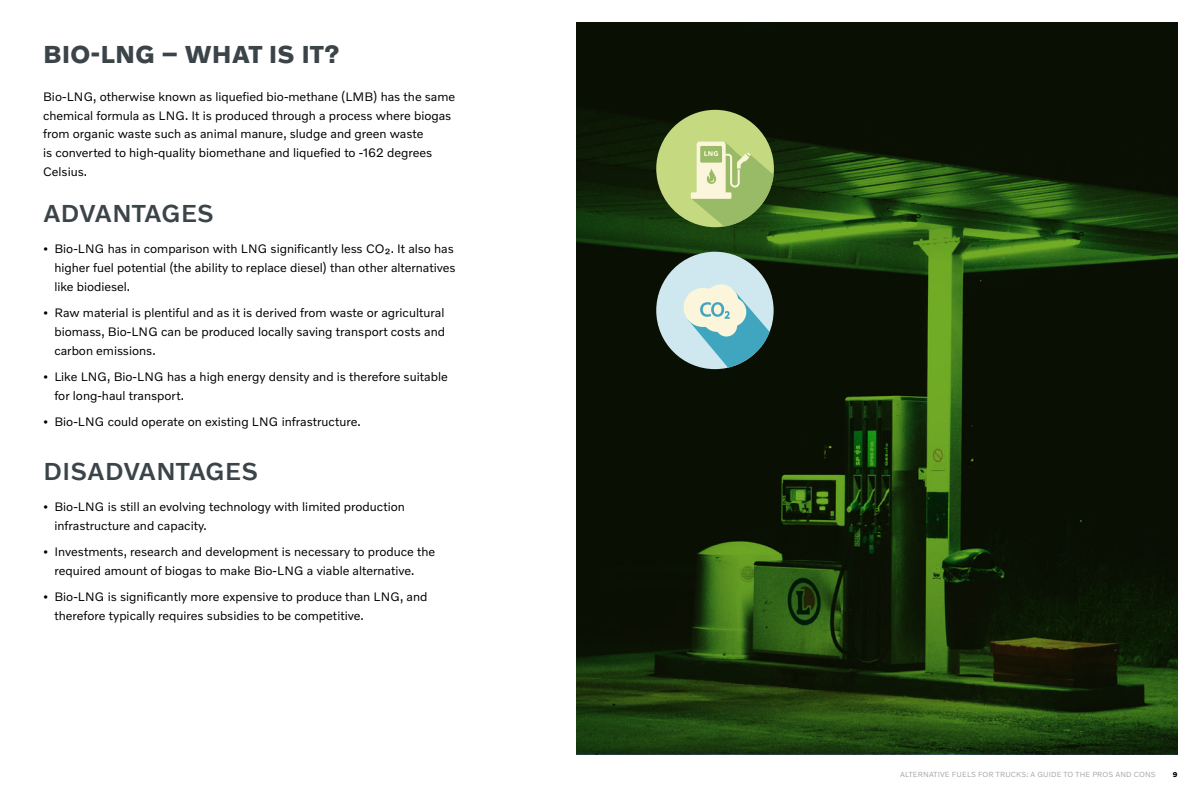
<style>
.page{position:relative;width:1200px;height:800px;background:#fff}
.page>*{position:absolute;margin:0;border:0;box-sizing:border-box;transform-origin:0 0}
.t1{font:500 25px "Volvo Novum";letter-spacing:.005em;color:#3b4448}
.t2{font:700 25px "Volvo Novum";letter-spacing:.02em;color:#3b4448}
.t3{font:12.5px/18.8px "Volvo Novum";color:#000}
.t4{font:300 7.5px "Volvo Novum";letter-spacing:.02em;color:#9b9c9c}
.t5{font:700 7.12px "Volvo Novum";color:#000}
</style>
<div class="page">
<svg style="left:576px;top:22px;width:602px;height:732px;background:#142508"></svg>
<div style="left:656px;top:252px;width:118px;height:117px;background:#cfe8f0;border-radius:50%"></div>
<svg style="left:684px;top:284px;width:85px;height:84px"></svg>
<div style="left:656px;top:110px;width:118px;height:117px;background:#c4d980;border-radius:50%"></div>
<svg style="left:691px;top:142px;width:83px;height:85px"></svg>
<h1 class="t2" style="left:43px;top:39px;width:298px">BIO-LNG – WHAT IS IT?</h1>
<p class="t3" style="left:43px;top:87px;width:414px">Bio-LNG, otherwise known as liquefied bio-methane (LMB) has the same chemical formula as LNG. It is produced through a process where biogas from organic waste such as animal manure, sludge and green waste<br>is converted to high-quality biomethane and liquefied to -162 degrees Celsius.</p>
<h1 class="t1" style="left:43px;top:198px;width:172px">ADVANTAGES</h1>
<p class="t3" style="left:54px;top:239px;width:403px;text-indent:-11px">• Bio-LNG has in comparison with LNG significantly less CO₂. It also has higher fuel potential (the ability to replace diesel) than other alternatives like biodiesel.</p>
<p class="t3" style="left:54px;top:303px;width:392px;text-align:justify;text-indent:-11px">• Raw material is plentiful and as it is derived from waste or agricultural biomass, Bio-LNG can be produced locally saving transport costs and carbon emissions.</p>
<p class="t3" style="left:54px;top:367px;width:395px;text-indent:-11px">• Like LNG, Bio-LNG has a high energy density and is therefore suitable for long-haul transport.</p>
<p class="t3" style="left:43px;top:412px;width:319px">• Bio-LNG could operate on existing LNG infrastructure.</p>
<h1 class="t1" style="left:43px;top:455px;width:216px">DISADVANTAGES</h1>
<p class="t3" style="left:54px;top:497px;width:352px;text-indent:-11px">• Bio-LNG is still an evolving technology with limited production infrastructure and capacity.</p>
<p class="t3" style="left:54px;top:542px;width:382px;text-indent:-11px">• Investments, research and development is necessary to produce the required amount of biogas to make Bio-LNG a viable alternative.</p>
<p class="t3" style="left:54px;top:587px;width:375px;text-indent:-11px">• Bio-LNG is significantly more expensive to produce than LNG, and therefore typically requires subsidies to be competitive.</p>
<p class="t4" style="left:900px;top:770px;width:257px">ALTERNATIVE FUELS FOR TRUCKS: A GUIDE TO THE PROS AND CONS</p>
<p class="t5" style="left:1173px;top:770px;width:6px">9</p>
</div>
